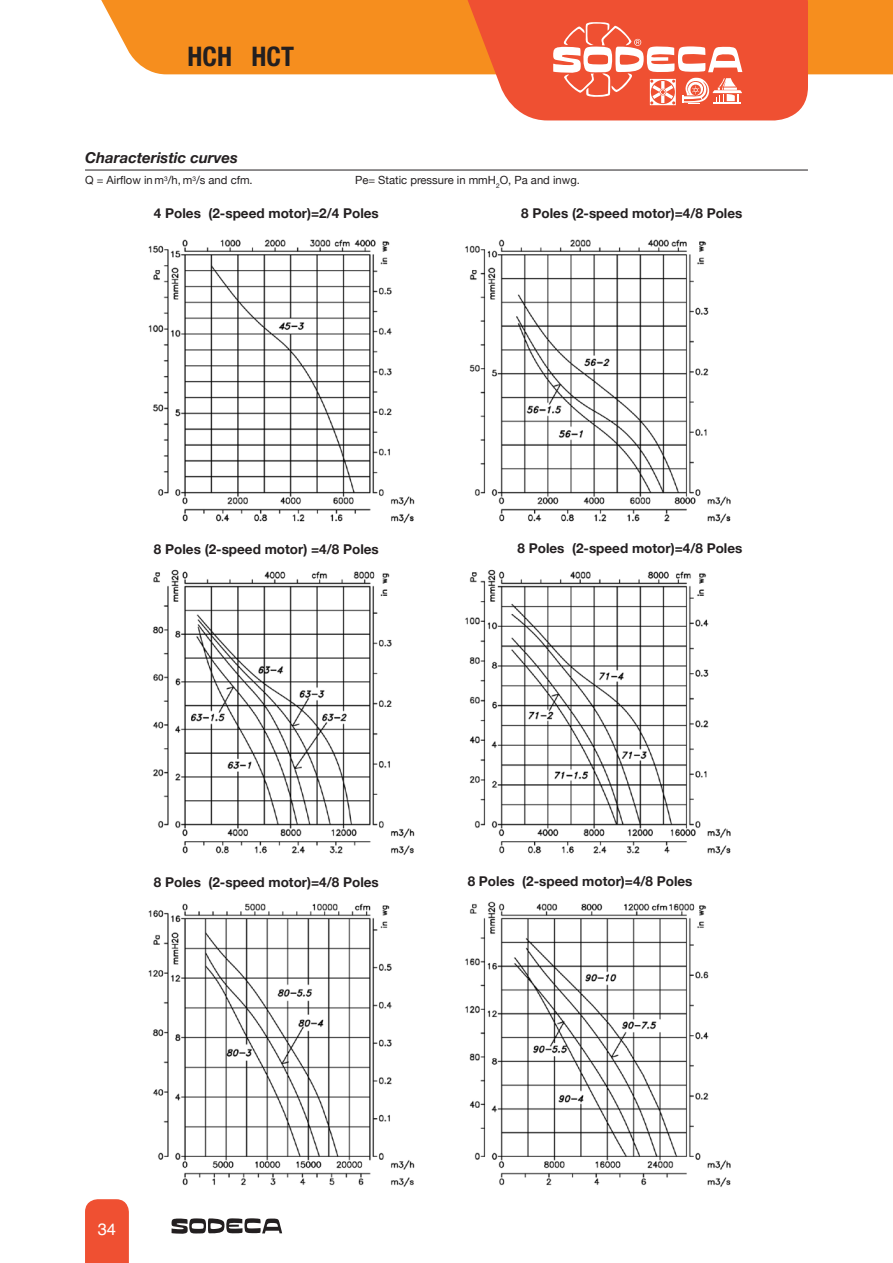
<style>
.page{position:relative;width:893px;height:1263px;background:#fff}
.page>*{position:absolute;margin:0;border:0;box-sizing:border-box;transform-origin:0 0}
.t1{font:700 condensed 27px "Helvetica Neue";color:#231f20}
.t2{font:16.5px "Helvetica";color:#fff}
.SUBTITOL{font:italic 700 15px "Helvetica Neue";color:#231f20}
.Titol_Grafica_THT{font:700 13.5px "Helvetica Neue";color:#231f20}
.TEXT_SUBTITOL8PT{font:11.25px "Helvetica Neue";color:#231f20}
</style>
<div class="page">
<div style="left:85px;top:1199px;width:44px;height:64px;background:#ef5032"></div>
<svg style="left:172px;top:1218px;width:110px;height:16px"></svg>
<div style="left:101px;top:0;width:792px;height:74px;background:#f68e1e"></div>
<svg style="left:456px;top:0;width:352px;height:120px;background:#f27053"></svg>
<img style="left:148px;top:239px;width:583px;height:948px">
<div style="left:143px;top:541px;width:236px;height:23px;background:#fff"></div>
<div style="left:501px;top:539px;width:241px;height:25px;background:#fff"></div>
<div style="left:143px;top:874px;width:236px;height:17px;background:#fff"></div>
<div style="left:446px;top:872px;width:246px;height:24px;background:#fff"></div>
<hr style="left:85px;top:170px;width:723px;height:1px;background:#231f20">
<p class="t1" style="left:188px;top:40px;width:108px">HCH HCT</p>
<p class="SUBTITOL" style="left:85px;top:146px;width:154px">Characteristic curves</p>
<p class="TEXT_SUBTITOL8PT" style="left:85px;top:172px;width:169px">Q = Airflow in m<sup>3</sup>/h, m<sup>3</sup>/s and cfm.</p>
<p class="TEXT_SUBTITOL8PT" style="left:355px;top:172px;width:226px">Pe= Static pressure in mmH<sub>2</sub>O, Pa and inwg.</p>
<p class="Titol_Grafica_THT" style="left:154px;top:203px;width:226px">4 Poles (2-speed motor)=2/4 Poles</p>
<p class="Titol_Grafica_THT" style="left:521px;top:203px;width:223px">8 Poles (2-speed motor)=4/8 Poles</p>
<p class="Titol_Grafica_THT" style="left:154px;top:538px;width:226px">8 Poles (2-speed motor) =4/8 Poles</p>
<p class="Titol_Grafica_THT" style="left:518px;top:537px;width:226px">8 Poles (2-speed motor)=4/8 Poles</p>
<p class="Titol_Grafica_THT" style="left:154px;top:871px;width:226px">8 Poles (2-speed motor)=4/8 Poles</p>
<p class="Titol_Grafica_THT" style="left:468px;top:870px;width:226px">8 Poles (2-speed motor)=4/8 Poles</p>
<p class="t2" style="left:98px;top:1216px;width:20px">34</p>
</div>
